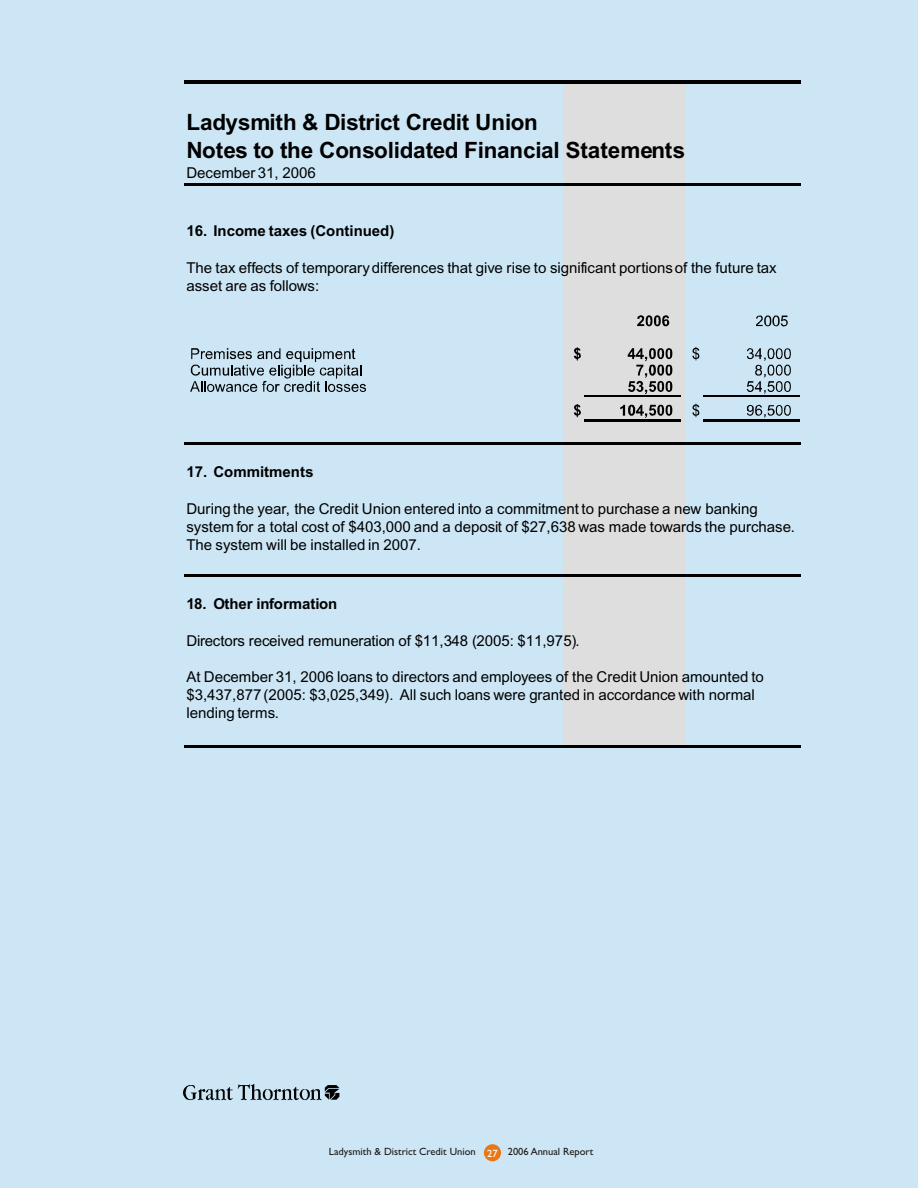
<style>
.page{position:relative;width:918px;height:1188px;background:#cce6f5}
.page>*{position:absolute;margin:0;border:0;box-sizing:border-box;transform-origin:0 0}
.t1{font:700 22.5px/27.8px "Arial";letter-spacing:-.01em;color:#000}
.t2{font:15px/18.1px "Arial";color:#000}
.t3{font:700 15px "Arial";color:#000}
.t4{font:10.5px "Gill Sans";color:#1f1a17}
.t5{font:10.5px "Gill Sans";color:#fff}
</style>
<div class="page">
<div style="left:563px;top:82px;width:123px;height:666px;background:#dedede"></div>
<hr style="left:184px;top:81px;width:617px;height:3px;background:#000">
<hr style="left:184px;top:184px;width:617px;height:2px;background:#000">
<svg style="left:637px;top:315px;width:32px;height:11px"></svg>
<svg style="left:756px;top:316px;width:32px;height:10px"></svg>
<svg style="left:190px;top:348px;width:176px;height:44px"></svg>
<svg style="left:628px;top:348px;width:44px;height:46px"></svg>
<svg style="left:747px;top:348px;width:44px;height:46px"></svg>
<svg style="left:574px;top:404px;width:7px;height:13px"></svg>
<svg style="left:620px;top:405px;width:52px;height:13px"></svg>
<svg style="left:692px;top:404px;width:7px;height:13px"></svg>
<svg style="left:747px;top:405px;width:44px;height:13px"></svg>
<hr style="left:584px;top:395px;width:97px;height:2px;background:#000">
<hr style="left:584px;top:420px;width:97px;height:2px;background:#000">
<hr style="left:703px;top:395px;width:97px;height:2px;background:#000">
<hr style="left:703px;top:420px;width:97px;height:2px;background:#000">
<hr style="left:184px;top:442px;width:617px;height:2px;background:#000">
<hr style="left:184px;top:574px;width:617px;height:2px;background:#000">
<svg style="left:183px;top:1084px;width:156px;height:16px"></svg>
<svg style="left:574px;top:347px;width:7px;height:13px"></svg>
<svg style="left:692px;top:347px;width:7px;height:13px"></svg>
<hr style="left:184px;top:746px;width:617px;height:2px;background:#000">
<div style="left:484px;top:1144px;width:17px;height:17px;background:#e87817;border-radius:50%"></div>
<h1 class="t1" style="left:186px;top:110px;width:500px">Ladysmith &amp; District Credit Union<br>Notes to the Consolidated Financial Statements</h1>
<p class="t2" style="left:186px;top:165px;width:131px">December 31, 2006</p>
<p class="t3" style="left:186px;top:225px;width:210px">16. Income taxes (Continued)</p>
<p class="t2" style="left:186px;top:260px;width:592px">The tax effects of temporarydifferences that give rise to significant portionsof the future tax asset are as follows:</p>
<p class="t3" style="left:186px;top:466px;width:129px">17. Commitments</p>
<p class="t2" style="left:186px;top:501px;width:610px">During the year, the Credit Union entered into a commitment to purchase a new banking system for a total cost of $403,000 and a deposit of $27,638 was made towards the purchase.<br>The system will be installed in 2007.</p>
<p class="t3" style="left:186px;top:598px;width:153px">18. Other information</p>
<p class="t2" style="left:186px;top:633px;width:395px">Directors received remuneration of $11,348 (2005: $11,975).</p>
<p class="t2" style="left:186px;top:669px;width:579px">At December 31, 2006 loans to directors and employees of the Credit Union amounted to $3,437,877(2005: $3,025,349). All such loans were granted in accordance with normal lending terms.</p>
<p class="t4" style="left:329px;top:1147px;width:148px">Ladysmith &amp; District Credit Union</p>
<p class="t4" style="left:508px;top:1147px;width:87px">2006 Annual Report</p>
<p class="t5" style="left:487px;top:1149px;width:12px">27</p>
</div>
